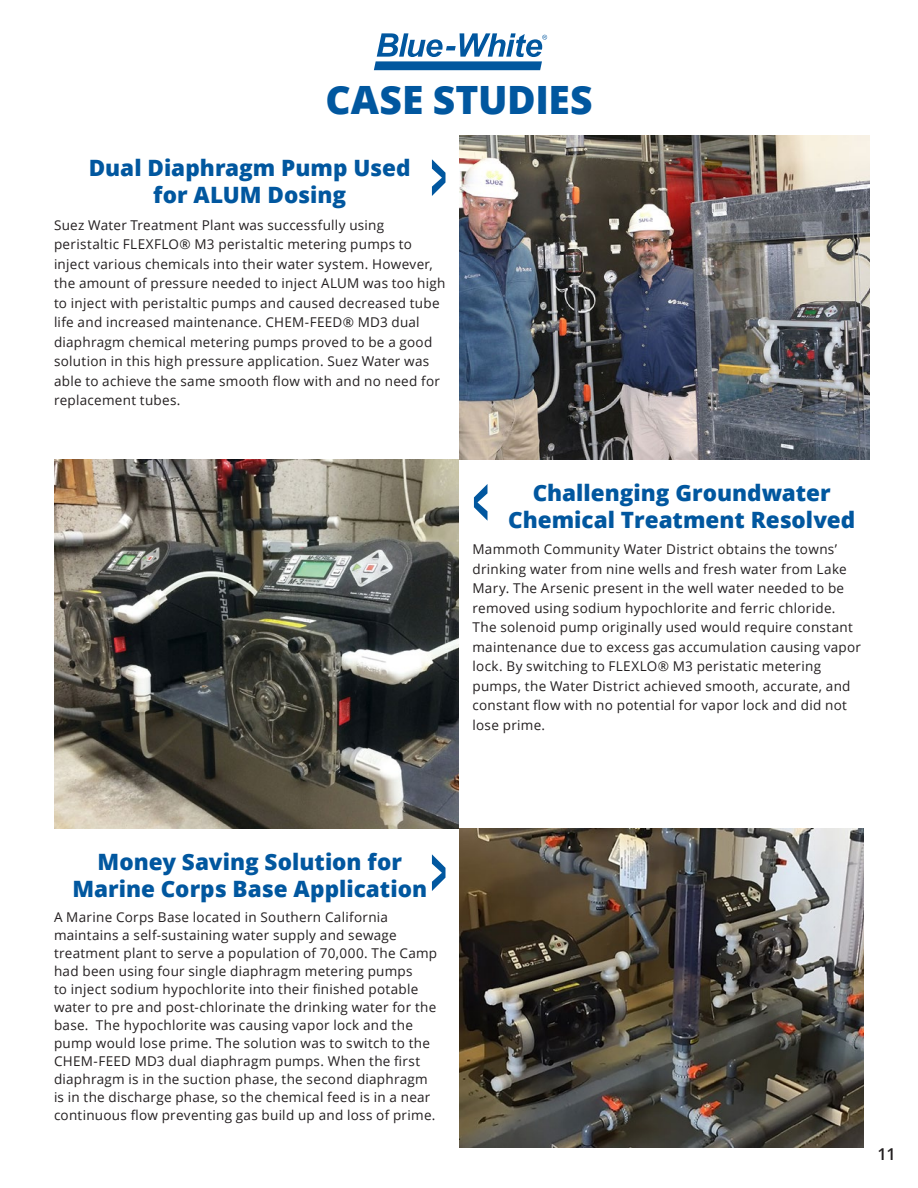
<style>
.page{position:relative;width:918px;height:1188px;background:#fff}
.page>*{position:absolute;margin:0;border:0;box-sizing:border-box;transform-origin:0 0}
.t1{font:800 39px "Open Sans";color:#01579f}
.t2{font:800 22.5px/27px "Open Sans";color:#01579f;text-align:center}
.t3{font:600 16.35px "Open Sans";color:#231f20}
.t4{font:13.5px/19.5px "Open Sans";letter-spacing:.02em;color:#231f20}
</style>
<div class="page">
<svg style="left:374px;top:33px;width:173px;height:37px"></svg>
<img style="left:459px;top:829px;width:405px;height:319px">
<img style="left:54px;top:460px;width:405px;height:369px">
<img style="left:459px;top:136px;width:411px;height:324px">
<svg style="left:432px;top:159px;width:14px;height:37px"></svg>
<svg style="left:474px;top:484px;width:14px;height:37px"></svg>
<svg style="left:432px;top:854px;width:14px;height:37px"></svg>
<h1 class="t1" style="left:325px;top:70px;width:269px">CASE STUDIES</h1>
<h2 class="t2" style="left:89px;top:154px;width:324px">Dual Diaphragm Pump Used for ALUM Dosing</h2>
<p class="t4" style="left:54px;top:215px;width:393px">Suez Water Treatment Plant was successfully using peristaltic FLEXFLO® M3 peristaltic metering pumps to inject various chemicals into their water system. However, the amount of pressure needed to inject ALUM was too high to inject with peristaltic pumps and caused decreased tube life and increased maintenance. CHEM-FEED® MD3 dual diaphragm chemical metering pumps proved to be a good solution in this high pressure application. Suez Water was able to achieve the same smooth flow with and no need for replacement tubes.</p>
<h2 class="t2" style="left:508px;top:478px;width:349px">Challenging Groundwater<br>Chemical Treatment Resolved</h2>
<p class="t4" style="left:472px;top:539px;width:390px">Mammoth Community Water District obtains the towns’ drinking water from nine wells and fresh water from Lake Mary. The Arsenic present in the well water needed to be removed using sodium hypochlorite and ferric chloride.<br>The solenoid pump originally used would require constant maintenance due to excess gas accumulation causing vapor lock. By switching to FLEXLO® M3 peristatic metering pumps, the Water District achieved smooth, accurate, and constant flow with no potential for vapor lock and did not lose prime.</p>
<h2 class="t2" style="left:72px;top:847px;width:356px">Money Saving Solution for<br>Marine Corps Base Application</h2>
<p class="t4" style="left:54px;top:908px;width:385px;line-height:18px">A Marine Corps Base located in Southern California maintains a self-sustaining water supply and sewage treatment plant to serve a population of 70,000. The Camp had been using four single diaphragm metering pumps<br>to inject sodium hypochlorite into their finished potable water to pre and post-chlorinate the drinking water for the base. The hypochlorite was causing vapor lock and the pump would lose prime. The solution was to switch to the CHEM-FEED MD3 dual diaphragm pumps. When the first diaphragm is in the suction phase, the second diaphragm is in the discharge phase, so the chemical feed is in a near continuous flow preventing gas build up and loss of prime.</p>
<p class="t3" style="left:878px;top:1143px;width:20px">11</p>
</div>
